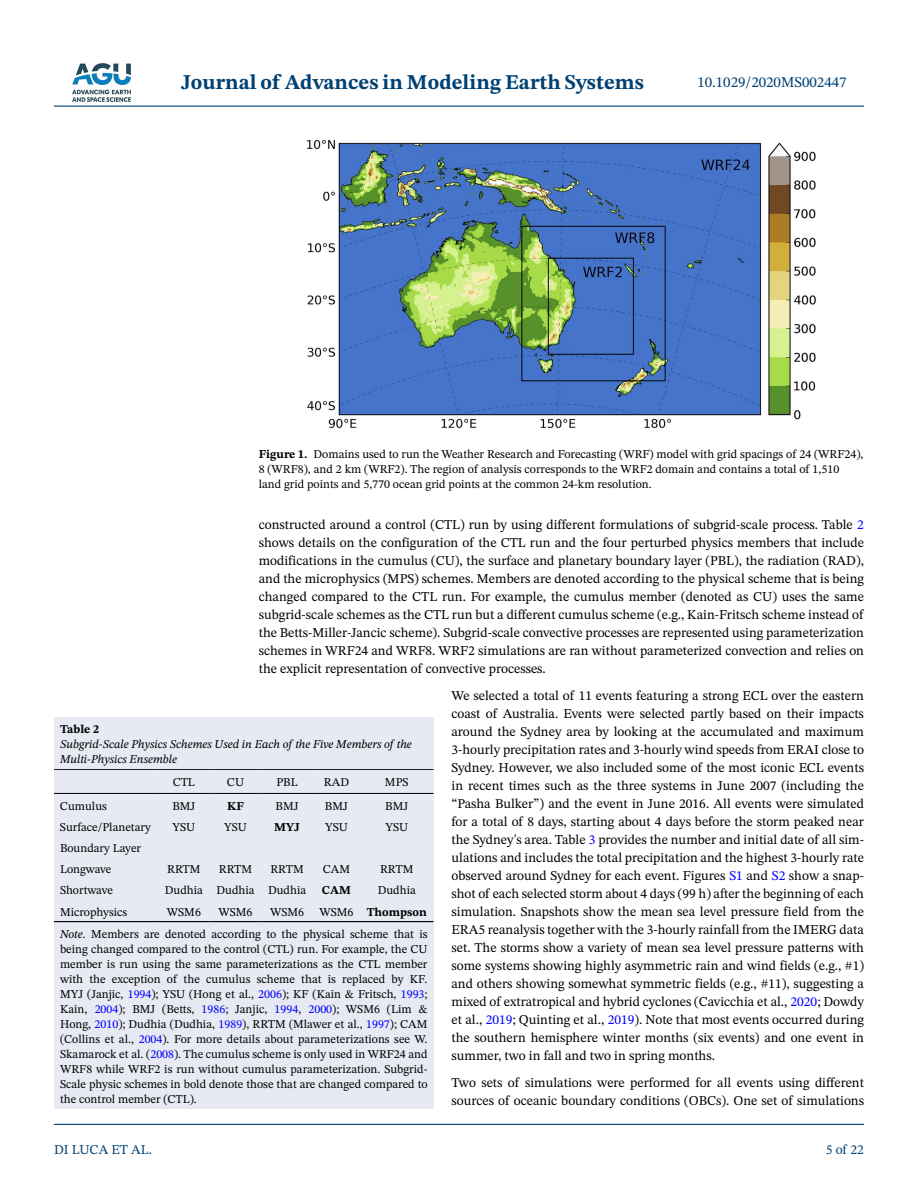
<style>
.page{position:relative;width:918px;height:1188px;background:#fff}
.page>*{position:absolute;margin:0;border:0;box-sizing:border-box;transform-origin:0 0}
.t1{font:700 21px "STIX Two Text";color:#004174}
.t2{font:15px "STIX Two Text";color:#004174}
.t3{font:13.5px/18px "STIX Two Text";color:#000;text-align:justify}
.t4{font:13.5px "STIX Two Text";color:#004174}
.t5{font:12px/15px "STIX Two Text";color:#000}
.t6{font:italic 12px/15px "STIX Two Text";color:#000}
.t7{font:700 12px "STIX Two Text";color:#000}
.s1{font-weight:700}
.s2{color:#00f}
.s3{font-style:italic}
</style>
<div class="page">
<hr style="left:54px;top:106px;width:810px;height:1px;background:#004174">
<hr style="left:54px;top:1124px;width:810px;height:1px;background:#004174">
<img style="left:72px;top:63px;width:59px;height:39px">
<img style="left:307px;top:139px;width:509px;height:290px">
<div style="left:54px;top:769px;width:380px;height:340px;background:#e7eaf2"></div>
<hr style="left:54px;top:769px;width:104px;height:1px;background:#000">
<hr style="left:54px;top:793px;width:104px;height:1px;background:#000">
<hr style="left:158px;top:769px;width:52px;height:1px;background:#000">
<hr style="left:158px;top:793px;width:52px;height:1px;background:#000">
<hr style="left:210px;top:769px;width:51px;height:1px;background:#000">
<hr style="left:210px;top:793px;width:51px;height:1px;background:#000">
<hr style="left:261px;top:769px;width:52px;height:1px;background:#000">
<hr style="left:261px;top:793px;width:52px;height:1px;background:#000">
<hr style="left:313px;top:769px;width:47px;height:1px;background:#000">
<hr style="left:313px;top:793px;width:47px;height:1px;background:#000">
<hr style="left:360px;top:769px;width:74px;height:1px;background:#000">
<hr style="left:360px;top:793px;width:74px;height:1px;background:#000">
<hr style="left:54px;top:921px;width:104px;height:1px;background:#000">
<hr style="left:158px;top:921px;width:52px;height:1px;background:#000">
<hr style="left:210px;top:921px;width:51px;height:1px;background:#000">
<hr style="left:261px;top:921px;width:52px;height:1px;background:#000">
<hr style="left:313px;top:921px;width:47px;height:1px;background:#000">
<hr style="left:360px;top:921px;width:74px;height:1px;background:#000">
<div style="left:54px;top:718px;width:380px;height:51px;background:#e7eaf2"></div>
<h1 class="t1" style="left:181px;top:67px;width:464px">Journal of Advances in Modeling Earth Systems</h1>
<p class="t2" style="left:697px;top:72px;width:151px">10.1029/2020MS002447</p>
<p class="t5" style="left:259px;top:446px;width:606px"><span class="s1">Figure 1.</span> Domains used to run the Weather Research and Forecasting (WRF) model with grid spacings of 24 (WRF24),<br>8 (WRF8), and 2 km (WRF2). The region of analysis corresponds to the WRF2 domain and contains a total of 1,510 land grid points and 5,770 ocean grid points at the common 24-km resolution.</p>
<p class="t3" style="left:259px;top:516px;width:607px">constructed around a control (CTL) run by using different formulations of subgrid-scale process. Table <span class="s2">2 </span>shows details on the configuration of the CTL run and the four perturbed physics members that include modifications in the cumulus (CU), the surface and planetary boundary layer (PBL), the radiation (RAD), and the microphysics (MPS) schemes. Members are denoted according to the physical scheme that is being changed compared to the CTL run. For example, the cumulus member (denoted as CU) uses the same subgrid-scale schemes as the CTL run but a different cumulus scheme (e.g., Kain-Fritsch scheme instead of the Betts-Miller-Jancic scheme). Subgrid-scale convective processes are represented using parameterization schemes in WRF24 and WRF8. WRF2 simulations are ran without parameterized convection and relies on the explicit representation of convective processes.</p>
<p class="t3" style="left:452px;top:687px;width:414px">We selected a total of 11 events featuring a strong ECL over the eastern coast of Australia. Events were selected partly based on their impacts around the Sydney area by looking at the accumulated and maximum 3-hourly precipitation rates and 3-hourly wind speeds from ERAI close to Sydney. However, we also included some of the most iconic ECL events in recent times such as the three systems in June 2007 (including the “Pasha Bulker”) and the event in June 2016. All events were simulated for a total of 8 days, starting about 4 days before the storm peaked near the Sydney's area. Table <span class="s2">3</span> provides the number and initial date of all sim&shy;ulations and includes the total precipitation and the highest 3-hourly rate observed around Sydney for each event. Figures <span class="s2">S1</span> and <span class="s2">S2</span> show a snap&shy;shot of each selected storm about 4 days (99 h) after the beginning of each simulation. Snapshots show the mean sea level pressure field from the ERA5 reanalysis together with the 3-hourly rainfall from the IMERG data set. The storms show a variety of mean sea level pressure patterns with some systems showing highly asymmetric rain and wind fields (e.g., #1) and others showing somewhat symmetric fields (e.g., #11), suggesting a mixed of extratropical and hybrid cyclones (Cavicchia et al., <span class="s2">2020</span>; Dowdy et al., <span class="s2">2019</span>; Quinting et al., <span class="s2">2019</span>). Note that most events occurred during the southern hemisphere winter months (six events) and one event in summer, two in fall and two in spring months.</p>
<p class="t3" style="left:452px;top:1073px;width:414px">Two sets of simulations were performed for all events using different sources of oceanic boundary conditions (OBCs). One set of simulations</p>
<p class="t7" style="left:60px;top:720px;width:41px">Table 2</p>
<p class="t6" style="left:60px;top:736px;width:353px">Subgrid-Scale Physics Schemes Used in Each of the Five Members of the<br>Multi-Physics Ensemble</p>
<p class="t5" style="left:173px;top:774px;width:24px">CTL</p>
<p class="t5" style="left:227px;top:774px;width:19px">CU</p>
<p class="t5" style="left:276px;top:774px;width:23px">PBL</p>
<p class="t5" style="left:324px;top:774px;width:27px">RAD</p>
<p class="t5" style="left:385px;top:774px;width:25px">MPS</p>
<p class="t5" style="left:60px;top:798px;width:48px">Cumulus</p>
<p class="t5" style="left:172px;top:798px;width:24px">BMJ</p>
<p class="t7" style="left:227px;top:797px;width:18px">KF</p>
<p class="t5" style="left:276px;top:798px;width:24px">BMJ</p>
<p class="t5" style="left:325px;top:798px;width:24px">BMJ</p>
<p class="t5" style="left:385px;top:798px;width:24px">BMJ</p>
<p class="t5" style="left:60px;top:819px;width:92px">Surface/Planetary</p>
<p class="t5" style="left:172px;top:819px;width:24px">YSU</p>
<p class="t5" style="left:224px;top:819px;width:24px">YSU</p>
<p class="t7" style="left:274px;top:818px;width:27px">MYJ</p>
<p class="t5" style="left:325px;top:819px;width:24px">YSU</p>
<p class="t5" style="left:385px;top:819px;width:24px">YSU</p>
<p class="t5" style="left:60px;top:838px;width:83px;line-height:21.1px">Boundary Layer<br>Longwave</p>
<p class="t5" style="left:167px;top:862px;width:35px">RRTM</p>
<p class="t5" style="left:219px;top:862px;width:35px">RRTM</p>
<p class="t5" style="left:270px;top:862px;width:35px">RRTM</p>
<p class="t5" style="left:323px;top:862px;width:29px">CAM</p>
<p class="t5" style="left:380px;top:862px;width:35px">RRTM</p>
<p class="t5" style="left:60px;top:883px;width:55px">Shortwave</p>
<p class="t5" style="left:165px;top:883px;width:143px">Dudhia Dudhia Dudhia</p>
<p class="t7" style="left:322px;top:882px;width:31px">CAM</p>
<p class="t5" style="left:378px;top:883px;width:40px">Dudhia</p>
<p class="t5" style="left:60px;top:904px;width:69px">Microphysics</p>
<p class="t5" style="left:167px;top:904px;width:36px">WSM6</p>
<p class="t5" style="left:218px;top:904px;width:36px">WSM6</p>
<p class="t5" style="left:270px;top:904px;width:36px">WSM6</p>
<p class="t5" style="left:60px;top:900px;width:369px;line-height:22.6px;text-align:right">WSM6 <span class="s1">Thompson<br></span><span class="s3">Note</span>. Members are denoted according to the physical scheme that is</p>
<p class="t5" style="left:60px;top:942px;width:369px;text-align:justify">being changed compared to the control (CTL) run. For example, the CU member is run using the same parameterizations as the CTL member with the exception of the cumulus scheme that is replaced by KF.<br>MYJ (Janjic, <span class="s2">1994</span>); YSU (Hong et al., <span class="s2">2006</span>); KF (Kain &amp; Fritsch, <span class="s2">1993</span>; Kain, <span class="s2">2004</span>); BMJ (Betts, <span class="s2">1986</span>; Janjic, <span class="s2">1994</span>, <span class="s2">2000</span>); WSM6 (Lim &amp; Hong, <span class="s2">2010</span>); Dudhia (Dudhia, <span class="s2">1989</span>), RRTM (Mlawer et al., <span class="s2">1997</span>); CAM (Collins et al., <span class="s2">2004</span>). For more details about parameterizations see W.<br>Skamarock et al. (<span class="s2">2008</span>). The cumulus scheme is only used in WRF24 and WRF8 while WRF2 is run without cumulus parameterization. Subgrid-Scale physic schemes in bold denote those that are changed compared to the control member (CTL).</p>
<p class="t4" style="left:54px;top:1140px;width:99px">DI LUCA ET AL.</p>
<p class="t4" style="left:826px;top:1140px;width:40px">5 of 22</p>
</div>
